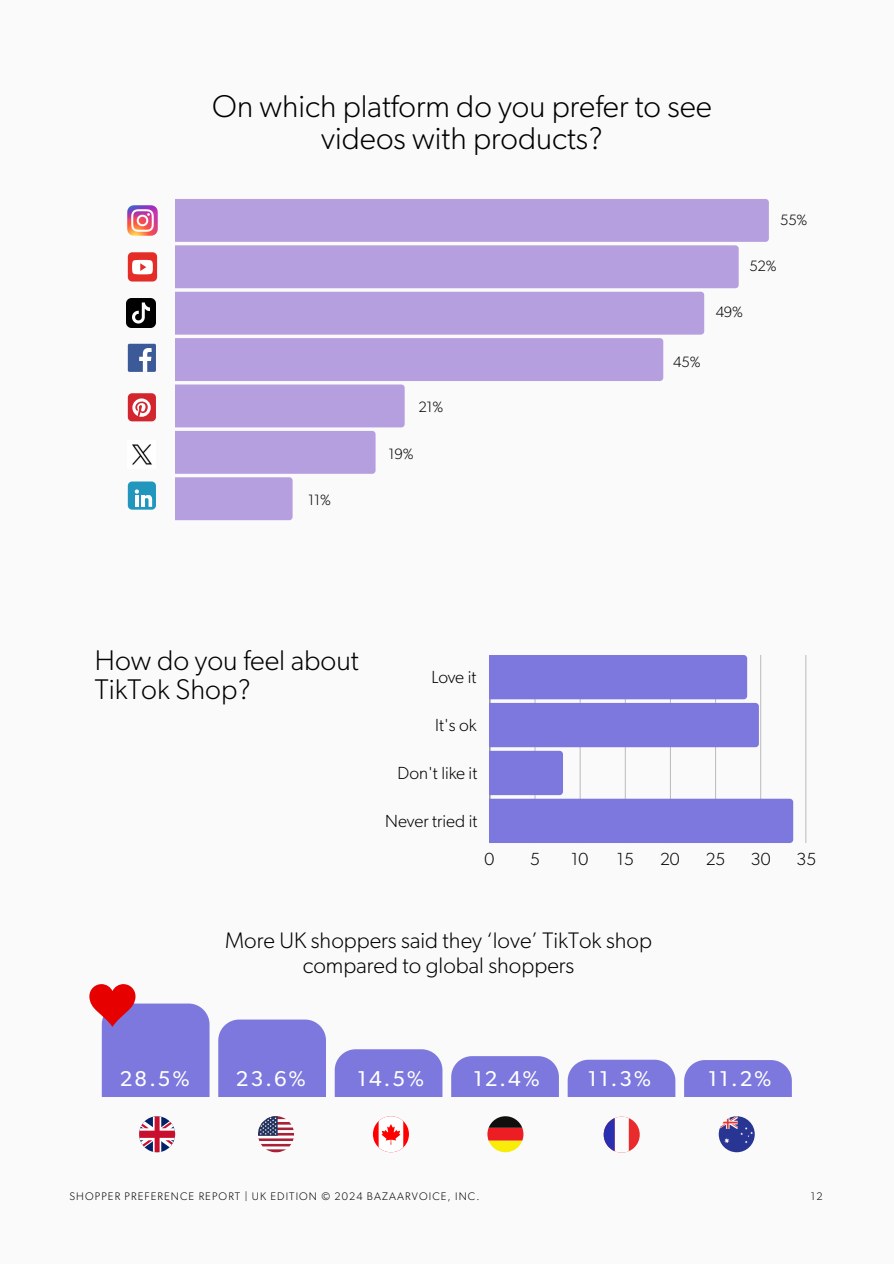
<style>
.page{position:relative;width:894px;height:1264px;background:#fff}
.page>*{position:absolute;margin:0;border:0;box-sizing:border-box;transform-origin:0 0}
.t1{font:300 31.5px/32.7px "Gibson";color:#000;text-align:center}
.t2{font:300 28.5px/29.2px "Gibson";color:#000}
.t3{font:300 22.5px/24.8px "Gibson";color:#000;text-align:center}
.t4{font:21.45px "Gibson";letter-spacing:.1em;color:#fff}
.t5{font:300 17.55px "Gibson";color:#000}
.t6{font:300 15px "Gibson";letter-spacing:-.015em;color:#000}
.t7{font:300 10.95px "Gibson";letter-spacing:.1em;color:#000}
</style>
<div class="page">
<div style="left:0;top:0;width:893px;height:1263px;background:#fafafa"></div>
<div style="left:218px;top:1019px;width:108px;height:77px;background:#7c78dd"></div>
<div style="left:334px;top:1049px;width:108px;height:47px;background:#7c78dd"></div>
<div style="left:451px;top:1056px;width:107px;height:40px;background:#7c78dd"></div>
<svg style="left:567px;top:1059px;width:108px;height:37px;background:#8481df"></svg>
<div style="left:684px;top:1060px;width:107px;height:36px;background:#7c78dd"></div>
<svg style="left:258px;top:1116px;width:36px;height:36px"></svg>
<svg style="left:373px;top:1116px;width:36px;height:36px"></svg>
<div style="left:603px;top:1116px;width:36px;height:36px;background:#e92b2b;border-radius:50%"></div>
<svg style="left:603px;top:1116px;width:25px;height:36px"></svg>
<svg style="left:718px;top:1116px;width:36px;height:36px"></svg>
<svg style="left:487px;top:1116px;width:36px;height:37px"></svg>
<svg style="left:139px;top:1116px;width:36px;height:36px"></svg>
<svg style="left:175px;top:199px;width:593px;height:321px"></svg>
<div style="left:128px;top:481px;width:28px;height:28px;background:#2197bd;border-radius:4px"></div>
<svg style="left:135px;top:489px;width:17px;height:18px"></svg>
<div style="left:128px;top:393px;width:28px;height:28px;background:#d2252d;border-radius:4px"></div>
<svg style="left:132px;top:398px;width:19px;height:19px"></svg>
<div style="left:128px;top:344px;width:28px;height:28px;background:#3d5a98;border-radius:2px"></div>
<svg style="left:139px;top:348px;width:12px;height:24px"></svg>
<div style="left:128px;top:252px;width:29px;height:29px;background:#e52d27;border-radius:4px"></div>
<svg style="left:132px;top:260px;width:21px;height:14px"></svg>
<img style="left:132px;top:444px;width:20px;height:21px">
<img style="left:128px;top:206px;width:29px;height:29px">
<img style="left:127px;top:298px;width:29px;height:29px">
<hr style="left:805px;top:655px;width:1px;height:188px;background:#d0d0d0">
<svg style="left:489px;top:655px;width:304px;height:188px"></svg>
<svg style="left:89px;top:984px;width:120px;height:112px"></svg>
<p class="t1" style="left:212px;top:91px;width:501px">On which platform do you prefer to see videos with products?</p>
<p class="t6" style="left:780px;top:213px;width:29px">55%</p>
<h1 class="t6" style="left:749px;top:259px;width:29px">52%</h1>
<p class="t6" style="left:308px;top:493px;width:24px">11%</p>
<p class="t6" style="left:418px;top:399px;width:26px">21%</p>
<p class="t6" style="left:388px;top:447px;width:26px">19%</p>
<p class="t6" style="left:673px;top:355px;width:29px">45%</p>
<h3 class="t6" style="left:715px;top:305px;width:29px">49%</h3>
<p class="t2" style="left:95px;top:647px;width:265px">How do you feel about<br>TikTok Shop?</p>
<p class="t5" style="left:431px;top:668px;width:46px">Love it</p>
<p class="t5" style="left:435px;top:716px;width:43px">It's ok</p>
<p class="t5" style="left:397px;top:764px;width:81px">Don't like it</p>
<p class="t5" style="left:385px;top:812px;width:94px">Never tried it</p>
<p class="t5" style="left:484px;top:851px;width:11px">0</p>
<p class="t5" style="left:530px;top:851px;width:11px">5</p>
<p class="t5" style="left:571px;top:851px;width:19px">10</p>
<p class="t5" style="left:616px;top:851px;width:19px">15</p>
<p class="t5" style="left:660px;top:851px;width:21px">20</p>
<p class="t5" style="left:705px;top:851px;width:21px">25</p>
<p class="t5" style="left:750px;top:851px;width:21px">30</p>
<p class="t5" style="left:796px;top:851px;width:21px">35</p>
<p class="t3" style="left:225px;top:929px;width:428px">More UK shoppers said they ‘love’ TikTok shop compared to global shoppers</p>
<p class="t4" style="left:120px;top:1068px;width:71px">28.5%</p>
<h1 class="t4" style="left:236px;top:1068px;width:71px">23.6%</h1>
<p class="t4" style="left:357px;top:1068px;width:68px">14.5%</p>
<p class="t4" style="left:473px;top:1068px;width:68px">12.4%</p>
<p class="t4" style="left:587px;top:1068px;width:65px">11.3%</p>
<p class="t4" style="left:708px;top:1068px;width:65px">11.2%</p>
<p class="t7" style="left:69px;top:1191px;width:411px">SHOPPER PREFERENCE REPORT | UK EDITION © 2024 BAZAARVOICE, INC.</p>
<p class="t7" style="left:810px;top:1191px;width:13px">12</p>
</div>
